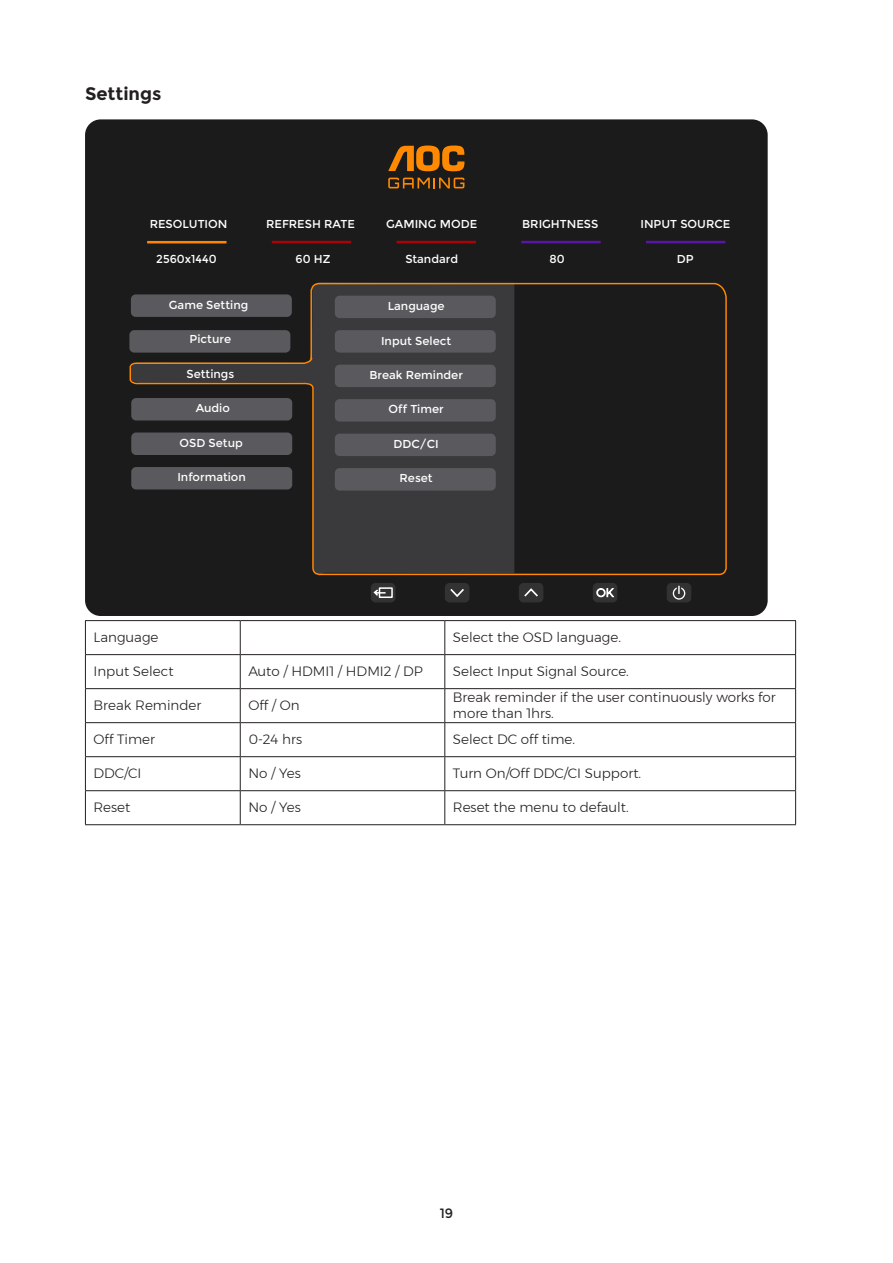
<style>
.page{position:relative;width:893px;height:1263px;background:#fff}
.page>*{position:absolute;margin:0;border:0;box-sizing:border-box;transform-origin:0 0}
.Heading_3{font:700 18px "Montserrat";color:#231f20}
.无间隔{font:300 13.5px/16.2px "Montserrat";color:#231f20}
.正文_text-1{font:300 13.5px "Montserrat";color:#231f20}
.t1{font:13.5px "Montserrat";color:#231f20}
.t2{font:11.55px "Montserrat";color:#fff}
</style>
<div class="page">
<div style="left:85px;top:119px;width:683px;height:497px;background:#1c1b1c;border-radius:16px"></div>
<svg style="left:388px;top:178px;width:76px;height:10px"></svg>
<svg style="left:388px;top:146px;width:76px;height:25px"></svg>
<hr style="left:147px;top:241px;width:79px;height:2px;background:#ff8400">
<hr style="left:272px;top:241px;width:79px;height:2px;background:#b00006">
<hr style="left:397px;top:241px;width:79px;height:2px;background:#b00006">
<hr style="left:521px;top:241px;width:80px;height:2px;background:#5a15a8">
<hr style="left:646px;top:241px;width:79px;height:2px;background:#5a15a8">
<div style="left:445px;top:583px;width:24px;height:19px;background:#383838;border-radius:5px"></div>
<svg style="left:450px;top:589px;width:14px;height:8px"></svg>
<div style="left:519px;top:583px;width:24px;height:19px;background:#383838;border-radius:5px"></div>
<svg style="left:524px;top:588px;width:14px;height:9px"></svg>
<div style="left:593px;top:583px;width:24px;height:19px;background:#383838;border-radius:5px"></div>
<svg style="left:596px;top:588px;width:18px;height:10px"></svg>
<div style="left:667px;top:583px;width:24px;height:19px;background:#383838;border-radius:5px"></div>
<svg style="left:673px;top:586px;width:12px;height:14px"></svg>
<div style="left:371px;top:583px;width:24px;height:19px;background:#383838;border-radius:5px"></div>
<div style="left:379px;top:587px;width:14px;height:11px;border:2px solid #fff"></div>
<svg style="left:373px;top:588px;width:14px;height:9px"></svg>
<svg style="left:129px;top:282px;width:598px;height:294px"></svg>
<div style="left:335px;top:296px;width:161px;height:22px;background:#5a5a5e;border-radius:5px"></div>
<div style="left:335px;top:330px;width:161px;height:23px;background:#5a5a5e;border-radius:5px"></div>
<div style="left:335px;top:365px;width:161px;height:22px;background:#5a5a5e;border-radius:5px"></div>
<div style="left:335px;top:399px;width:161px;height:23px;background:#5a5a5e;border-radius:5px"></div>
<div style="left:335px;top:434px;width:161px;height:22px;background:#5a5a5e;border-radius:5px"></div>
<div style="left:335px;top:468px;width:161px;height:23px;background:#5a5a5e;border-radius:5px"></div>
<hr style="left:85px;top:620px;width:155px;height:1px;background:#231f20">
<hr style="left:85px;top:621px;width:1px;height:33px;background:#231f20">
<hr style="left:240px;top:620px;width:205px;height:1px;background:#231f20">
<hr style="left:240px;top:621px;width:1px;height:33px;background:#231f20">
<hr style="left:445px;top:620px;width:351px;height:1px;background:#231f20">
<hr style="left:444px;top:621px;width:1px;height:33px;background:#231f20">
<hr style="left:795px;top:621px;width:1px;height:33px;background:#231f20">
<hr style="left:85px;top:654px;width:155px;height:1px;background:#231f20">
<hr style="left:85px;top:655px;width:1px;height:33px;background:#231f20">
<hr style="left:240px;top:654px;width:205px;height:1px;background:#231f20">
<hr style="left:240px;top:655px;width:1px;height:33px;background:#231f20">
<hr style="left:445px;top:654px;width:351px;height:1px;background:#231f20">
<hr style="left:444px;top:655px;width:1px;height:33px;background:#231f20">
<hr style="left:795px;top:655px;width:1px;height:33px;background:#231f20">
<hr style="left:85px;top:688px;width:155px;height:1px;background:#231f20">
<hr style="left:85px;top:689px;width:1px;height:33px;background:#231f20">
<hr style="left:240px;top:688px;width:205px;height:1px;background:#231f20">
<hr style="left:240px;top:689px;width:1px;height:33px;background:#231f20">
<hr style="left:445px;top:688px;width:351px;height:1px;background:#231f20">
<hr style="left:444px;top:689px;width:1px;height:33px;background:#231f20">
<hr style="left:795px;top:689px;width:1px;height:33px;background:#231f20">
<hr style="left:85px;top:722px;width:155px;height:1px;background:#231f20">
<hr style="left:85px;top:723px;width:1px;height:33px;background:#231f20">
<hr style="left:240px;top:722px;width:205px;height:1px;background:#231f20">
<hr style="left:240px;top:723px;width:1px;height:33px;background:#231f20">
<hr style="left:445px;top:722px;width:351px;height:1px;background:#231f20">
<hr style="left:444px;top:723px;width:1px;height:33px;background:#231f20">
<hr style="left:795px;top:723px;width:1px;height:33px;background:#231f20">
<hr style="left:85px;top:756px;width:155px;height:1px;background:#231f20">
<hr style="left:85px;top:757px;width:1px;height:33px;background:#231f20">
<hr style="left:240px;top:756px;width:205px;height:1px;background:#231f20">
<hr style="left:240px;top:757px;width:1px;height:33px;background:#231f20">
<hr style="left:445px;top:756px;width:351px;height:1px;background:#231f20">
<hr style="left:444px;top:757px;width:1px;height:33px;background:#231f20">
<hr style="left:795px;top:757px;width:1px;height:33px;background:#231f20">
<hr style="left:85px;top:790px;width:155px;height:1px;background:#231f20">
<hr style="left:85px;top:791px;width:1px;height:33px;background:#231f20">
<hr style="left:240px;top:790px;width:205px;height:1px;background:#231f20">
<hr style="left:240px;top:791px;width:1px;height:33px;background:#231f20">
<hr style="left:445px;top:790px;width:351px;height:1px;background:#231f20">
<hr style="left:444px;top:791px;width:1px;height:33px;background:#231f20">
<hr style="left:795px;top:791px;width:1px;height:33px;background:#231f20">
<hr style="left:85px;top:824px;width:155px;height:1px;background:#231f20">
<hr style="left:240px;top:824px;width:205px;height:1px;background:#231f20">
<hr style="left:445px;top:824px;width:351px;height:1px;background:#231f20">
<p class="Heading_3" style="left:85px;top:83px;width:78px">Settings</p>
<p class="t2" style="left:150px;top:217px;width:79px">RESOLUTION</p>
<p class="t2" style="left:156px;top:253px;width:62px">2560x1440</p>
<p class="t2" style="left:169px;top:298px;width:81px">Game Setting</p>
<p class="t2" style="left:190px;top:333px;width:43px">Picture</p>
<p class="t2" style="left:186px;top:367px;width:49px">Settings</p>
<p class="t2" style="left:196px;top:402px;width:36px">Audio</p>
<p class="t2" style="left:180px;top:436px;width:65px">OSD Setup</p>
<p class="t2" style="left:177px;top:471px;width:70px">Information</p>
<p class="t2" style="left:266px;top:217px;width:90px">REFRESH RATE</p>
<p class="t2" style="left:296px;top:252px;width:36px">60 HZ</p>
<p class="t2" style="left:386px;top:217px;width:92px">GAMING MODE</p>
<p class="t2" style="left:405px;top:252px;width:54px">Standard</p>
<p class="t2" style="left:388px;top:299px;width:58px">Language</p>
<p class="t2" style="left:381px;top:334px;width:72px">Input Select</p>
<p class="t2" style="left:369px;top:368px;width:95px">Break Reminder</p>
<p class="t2" style="left:389px;top:403px;width:57px">Off Timer</p>
<p class="t2" style="left:394px;top:437px;width:47px">DDC/CI</p>
<p class="t2" style="left:400px;top:472px;width:35px">Reset</p>
<p class="t2" style="left:522px;top:217px;width:78px">BRIGHTNESS</p>
<p class="t2" style="left:549px;top:252px;width:17px">80</p>
<p class="t2" style="left:640px;top:217px;width:92px">INPUT SOURCE</p>
<p class="t2" style="left:677px;top:252px;width:18px">DP</p>
<p class="无间隔" style="left:94px;top:629px;width:67px">Language</p>
<p class="无间隔" style="left:453px;top:629px;width:170px">Select the OSD language.</p>
<p class="无间隔" style="left:94px;top:663px;width:82px">Input Select</p>
<p class="无间隔" style="left:248px;top:663px;width:176px">Auto / HDMI1 / HDMI2 / DP</p>
<p class="无间隔" style="left:453px;top:663px;width:177px">Select Input Signal Source.</p>
<p class="正文_text-1" style="left:94px;top:695px;width:109px">Break Reminder</p>
<p class="正文_text-1" style="left:248px;top:695px;width:53px">Off / On</p>
<p class="无间隔" style="left:453px;top:689px;width:324px">Break reminder if the user continuously works for more than 1hrs.</p>
<p class="正文_text-1" style="left:94px;top:729px;width:63px">Off Timer</p>
<p class="正文_text-1" style="left:248px;top:729px;width:55px">0-24 hrs</p>
<p class="无间隔" style="left:453px;top:731px;width:124px">Select DC off time.</p>
<p class="正文_text-1" style="left:94px;top:763px;width:50px">DDC/CI</p>
<p class="正文_text-1" style="left:248px;top:763px;width:54px">No / Yes</p>
<p class="无间隔" style="left:453px;top:765px;width:190px">Turn On/Off DDC/CI Support.</p>
<p class="正文_text-1" style="left:94px;top:797px;width:38px">Reset</p>
<p class="正文_text-1" style="left:248px;top:797px;width:54px">No / Yes</p>
<p class="无间隔" style="left:453px;top:799px;width:177px">Reset the menu to default.</p>
<p class="t1" style="left:440px;top:1205px;width:15px">19</p>
</div>
